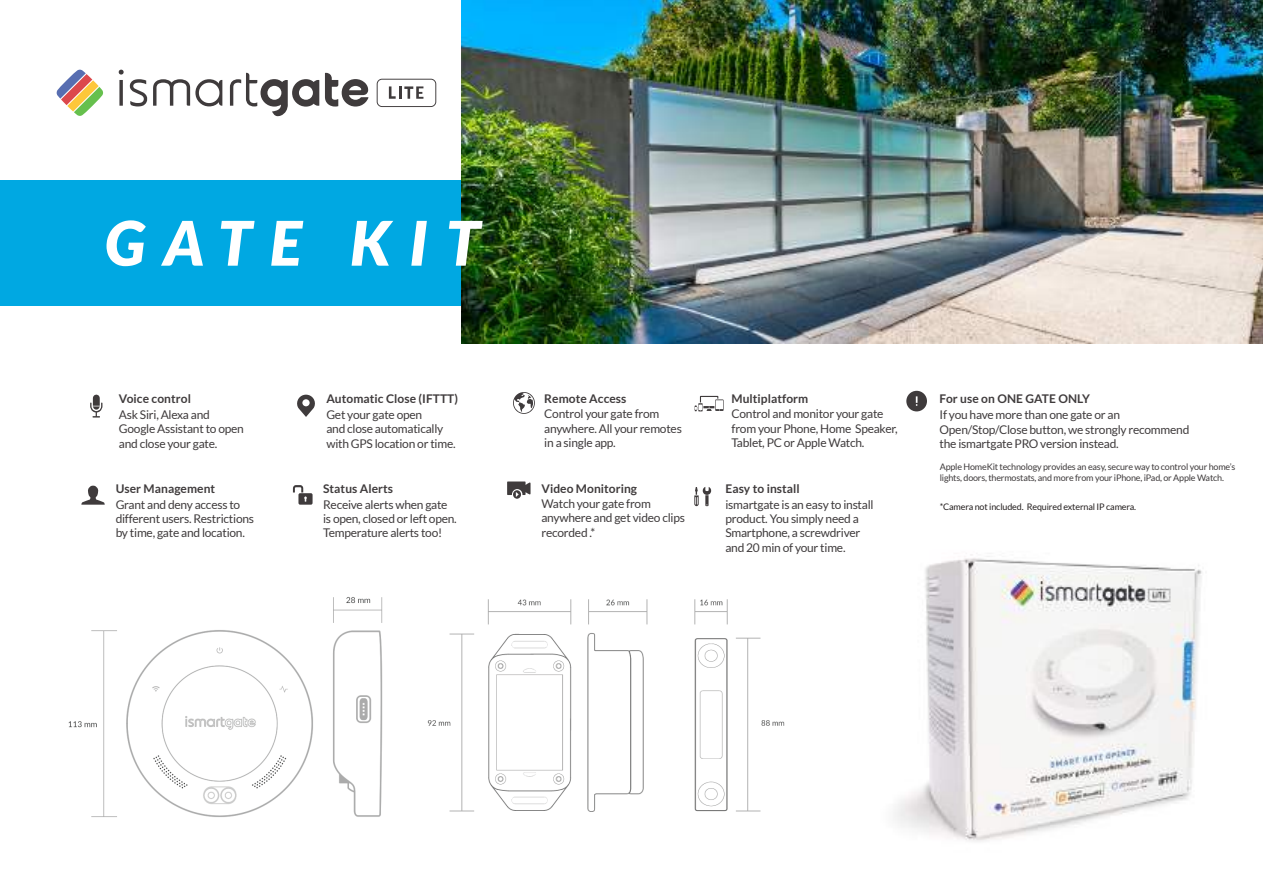
<style>
.page{position:relative;width:1263px;height:893px;background:#fff}
.page>*{position:absolute;margin:0;border:0;box-sizing:border-box;transform-origin:0 0}
.t1{font:italic 900 61.5px "Lato";letter-spacing:.3em;color:#fff}
.t2{font:12px/14.4px "Lato";letter-spacing:-.02em;color:#3f3b3c}
.t3{font:700 12px "Lato";letter-spacing:.005em;color:#3f3b3c}
.t4{font:9px/10.8px "Lato";letter-spacing:-.02em;color:#3f3b3c}
.t5{font:9px "Lato";letter-spacing:-.015em;color:#241f1f}
</style>
<div class="page">
<div style="left:0;top:181px;width:585px;height:125px;background:#00a8e2"></div>
<svg style="left:119px;top:70px;width:5px;height:36px"></svg>
<svg style="left:130px;top:79px;width:17px;height:27px"></svg>
<svg style="left:153px;top:79px;width:69px;height:27px"></svg>
<svg style="left:230px;top:73px;width:89px;height:43px"></svg>
<svg style="left:325px;top:73px;width:43px;height:34px"></svg>
<svg style="left:56px;top:69px;width:47px;height:47px"></svg>
<svg style="left:377px;top:79px;width:59px;height:28px"></svg>
<img style="left:68px;top:597px;width:315px;height:220px">
<img style="left:894px;top:554px;width:308px;height:288px">
<img style="left:427px;top:599px;width:358px;height:213px">
<svg style="left:906px;top:391px;width:21px;height:20px"></svg>
<svg style="left:513px;top:392px;width:22px;height:22px"></svg>
<svg style="left:81px;top:486px;width:24px;height:19px"></svg>
<svg style="left:293px;top:485px;width:20px;height:20px"></svg>
<svg style="left:297px;top:395px;width:18px;height:22px"></svg>
<svg style="left:90px;top:394px;width:12px;height:24px"></svg>
<svg style="left:694px;top:396px;width:30px;height:15px"></svg>
<svg style="left:694px;top:487px;width:18px;height:19px"></svg>
<svg style="left:507px;top:481px;width:23px;height:18px"></svg>
<img style="left:461px;top:0;width:802px;height:344px">
<h1 class="t1" style="left:105px;top:207px;width:376px">GATE KIT</h1>
<p class="t3" style="left:119px;top:392px;width:73px">Voice control</p>
<p class="t2" style="left:119px;top:407px;width:127px">Ask Siri, Alexa and<br>Google Assistant to open and close your gate.</p>
<p class="t3" style="left:116px;top:481px;width:101px">User Management</p>
<p class="t2" style="left:116px;top:497px;width:140px">Grant and deny access to different users. Restrictions by time, gate and location.</p>
<p class="t3" style="left:326px;top:392px;width:133px">Automatic Close (IFTTT)</p>
<p class="t2" style="left:326px;top:407px;width:131px">Get your gate open<br>and close automatically with GPS location or time.</p>
<p class="t3" style="left:323px;top:481px;width:72px">Status Alerts</p>
<p class="t2" style="left:323px;top:497px;width:135px">Receive alerts when gate is open, closed or left open.<br>Temperature alerts too!</p>
<p class="t3" style="left:544px;top:392px;width:84px">Remote Access</p>
<p class="t2" style="left:544px;top:407px;width:139px">Control your gate from anywhere. All your remotes in a single app.</p>
<p class="t3" style="left:541px;top:481px;width:97px">Video Monitoring</p>
<p class="t2" style="left:541px;top:496px;width:145px">Watch your gate from anywhere and get video clips recorded .*</p>
<p class="t3" style="left:731px;top:392px;width:78px">Multiplatform</p>
<p class="t2" style="left:731px;top:407px;width:168px">Control and monitor your gate from your Phone, Home Speaker,<br>Tablet, PC or Apple Watch.</p>
<p class="t3" style="left:725px;top:481px;width:76px">Easy to install</p>
<p class="t2" style="left:725px;top:497px;width:150px">ismartgate is an easy to install product. You simply need a<br>Smartphone, a screwdriver and 20 min of your time.</p>
<p class="t3" style="left:939px;top:391px;width:152px">For use on ONE GATE ONLY</p>
<p class="t2" style="left:939px;top:408px;width:251px">If you have more than one gate or an<br>Open/Stop/Close button, we strongly recommend the ismartgate PRO version instead.</p>
<p class="t4" style="left:940px;top:461px;width:297px">Apple HomeKit technology provides an easy, secure way to control your home’s lights, doors, thermostats, and more from your iPhone, iPad, or Apple Watch.</p>
<p class="t5" style="left:940px;top:502px;width:198px">*Camera not included. Required external IP camera.</p>
</div>
